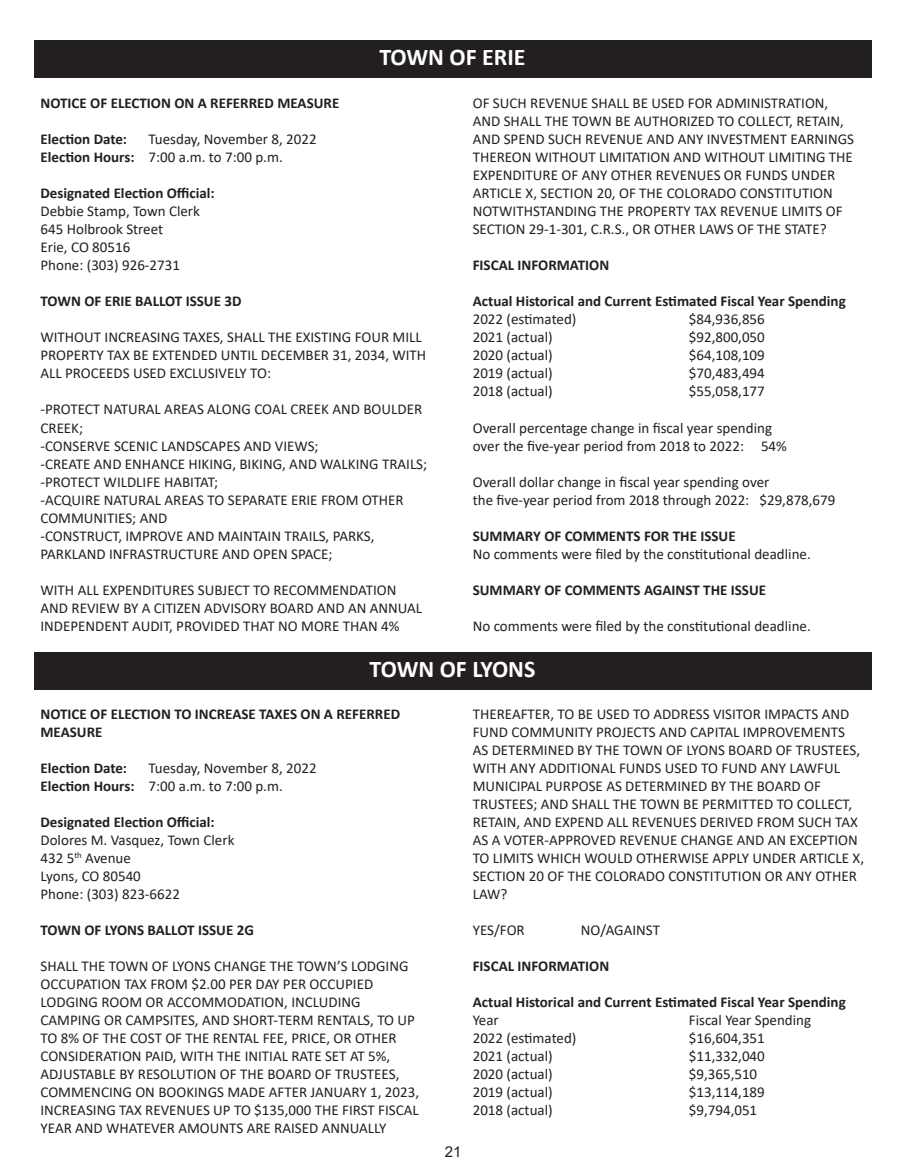
<style>
.page{position:relative;width:905px;height:1175px;background:#fff}
.page>*{position:absolute;margin:0;border:0;box-sizing:border-box;transform-origin:0 0}
.t1{font:700 24px "Calibri";color:#fff}
.t2{font:15px/18px "Calibri";color:#231f20}
.t3{font:700 15px/18px "Calibri";color:#231f20}
.t4{font:15px "Arial";color:#231f20}
.s1{font-weight:700}
</style>
<div class="page">
<div style="left:34px;top:652px;width:837px;height:37px;background:#231f20"></div>
<div style="left:34px;top:40px;width:837px;height:37px;background:#231f20"></div>
<h1 class="t1" style="left:379px;top:40px;width:148px">TOWN OF ERIE</h1>
<p class="t3" style="left:40px;top:94px;width:300px">NOTICE OF ELECTION ON A REFERRED MEASURE</p>
<p class="t3" style="left:40px;top:130px;width:88px">Election Date:</p>
<p class="t2" style="left:40px;top:130px;width:277px;text-indent:108px">Tuesday, November 8, 2022<br><span class="s1">Election Hours:</span> 7:00 a.m. to 7:00 p.m.</p>
<p class="t3" style="left:40px;top:184px;width:176px">Designated Election Official:</p>
<p class="t2" style="left:40px;top:202px;width:161px">Debbie Stamp, Town Clerk<br>645 Holbrook Street<br>Erie, CO 80516<br>Phone: (303) 926-2731</p>
<p class="t3" style="left:40px;top:292px;width:202px">TOWN OF ERIE BALLOT ISSUE 3D</p>
<p class="t2" style="left:40px;top:328px;width:387px">WITHOUT INCREASING TAXES, SHALL THE EXISTING FOUR MILL<br>PROPERTY TAX BE EXTENDED UNTIL DECEMBER 31, 2034, WITH<br>ALL PROCEEDS USED EXCLUSIVELY TO:</p>
<p class="t2" style="left:40px;top:400px;width:388px">-PROTECT NATURAL AREAS ALONG COAL CREEK AND BOULDER CREEK;<br>-CONSERVE SCENIC LANDSCAPES AND VIEWS;<br>-CREATE AND ENHANCE HIKING, BIKING, AND WALKING TRAILS; -PROTECT WILDLIFE HABITAT;<br>-ACQUIRE NATURAL AREAS TO SEPARATE ERIE FROM OTHER COMMUNITIES; AND<br>-CONSTRUCT, IMPROVE AND MAINTAIN TRAILS, PARKS, PARKLAND INFRASTRUCTURE AND OPEN SPACE;</p>
<p class="t2" style="left:40px;top:580px;width:383px">WITH ALL EXPENDITURES SUBJECT TO RECOMMENDATION<br>AND REVIEW BY A CITIZEN ADVISORY BOARD AND AN ANNUAL<br>INDEPENDENT AUDIT, PROVIDED THAT NO MORE THAN 4%</p>
<p class="t2" style="left:472px;top:94px;width:383px">OF SUCH REVENUE SHALL BE USED FOR ADMINISTRATION, AND SHALL THE TOWN BE AUTHORIZED TO COLLECT, RETAIN, AND SPEND SUCH REVENUE AND ANY INVESTMENT EARNINGS THEREON WITHOUT LIMITATION AND WITHOUT LIMITING THE EXPENDITURE OF ANY OTHER REVENUES OR FUNDS UNDER ARTICLE X, SECTION 20, OF THE COLORADO CONSTITUTION NOTWITHSTANDING THE PROPERTY TAX REVENUE LIMITS OF SECTION 29-1-301, C.R.S., OR OTHER LAWS OF THE STATE?</p>
<p class="t3" style="left:472px;top:256px;width:138px">FISCAL INFORMATION</p>
<p class="t3" style="left:472px;top:292px;width:374px">Actual Historical and Current Estimated Fiscal Year Spending</p>
<p class="t2" style="left:472px;top:310px;width:105px">2022 (estimated)</p>
<p class="t2" style="left:688px;top:310px;width:77px">$84,936,856</p>
<p class="t2" style="left:472px;top:328px;width:81px">2021 (actual)</p>
<p class="t2" style="left:688px;top:328px;width:77px">$92,800,050</p>
<p class="t2" style="left:472px;top:346px;width:81px">2020 (actual)</p>
<p class="t2" style="left:688px;top:346px;width:77px">$64,108,109</p>
<p class="t2" style="left:472px;top:364px;width:81px">2019 (actual)</p>
<p class="t2" style="left:688px;top:364px;width:77px">$70,483,494</p>
<p class="t2" style="left:472px;top:382px;width:81px">2018 (actual)</p>
<p class="t2" style="left:688px;top:382px;width:77px">$55,058,177</p>
<p class="t2" style="left:472px;top:418px;width:316px">Overall percentage change in fiscal year spending over the five-year period from 2018 to 2022: 54%</p>
<p class="t2" style="left:472px;top:472px;width:364px">Overall dollar change in fiscal year spending over<br>the five-year period from 2018 through 2022: $29,878,679</p>
<p class="t3" style="left:472px;top:526px;width:264px">SUMMARY OF COMMENTS FOR THE ISSUE</p>
<p class="t2" style="left:472px;top:544px;width:339px">No comments were filed by the constitutional deadline.</p>
<p class="t3" style="left:472px;top:580px;width:295px">SUMMARY OF COMMENTS AGAINST THE ISSUE</p>
<p class="t2" style="left:472px;top:616px;width:339px">No comments were filed by the constitutional deadline.</p>
<h1 class="t1" style="left:369px;top:651px;width:167px">TOWN OF LYONS</h1>
<p class="t3" style="left:40px;top:704px;width:361px">NOTICE OF ELECTION TO INCREASE TAXES ON A REFERRED<br>MEASURE</p>
<p class="t3" style="left:40px;top:758px;width:88px">Election Date:</p>
<p class="t2" style="left:472px;top:704px;width:393px">THEREAFTER, TO BE USED TO ADDRESS VISITOR IMPACTS AND FUND COMMUNITY PROJECTS AND CAPITAL IMPROVEMENTS AS DETERMINED BY THE TOWN OF LYONS BOARD OF TRUSTEES, WITH ANY ADDITIONAL FUNDS USED TO FUND ANY LAWFUL MUNICIPAL PURPOSE AS DETERMINED BY THE BOARD OF TRUSTEES; AND SHALL THE TOWN BE PERMITTED TO COLLECT, RETAIN, AND EXPEND ALL REVENUES DERIVED FROM SUCH TAX AS A VOTER-APPROVED REVENUE CHANGE AND AN EXCEPTION TO LIMITS WHICH WOULD OTHERWISE APPLY UNDER ARTICLE X, SECTION 20 OF THE COLORADO CONSTITUTION OR ANY OTHER LAW?</p>
<p class="t2" style="left:472px;top:920px;width:54px">YES/FOR</p>
<p class="t2" style="left:580px;top:920px;width:81px">NO/AGAINST</p>
<p class="t3" style="left:472px;top:956px;width:138px">FISCAL INFORMATION</p>
<p class="t3" style="left:472px;top:992px;width:374px">Actual Historical and Current Estimated Fiscal Year Spending</p>
<p class="t2" style="left:472px;top:1010px;width:28px">Year</p>
<p class="t2" style="left:688px;top:1010px;width:124px">Fiscal Year Spending</p>
<p class="t2" style="left:472px;top:1028px;width:105px">2022 (estimated)</p>
<p class="t2" style="left:688px;top:1028px;width:77px">$16,604,351</p>
<p class="t2" style="left:472px;top:1046px;width:81px">2021 (actual)</p>
<p class="t2" style="left:688px;top:1046px;width:77px">$11,332,040</p>
<p class="t2" style="left:472px;top:1064px;width:81px">2020 (actual)</p>
<p class="t2" style="left:688px;top:1064px;width:70px">$9,365,510</p>
<p class="t2" style="left:472px;top:1082px;width:81px">2019 (actual)</p>
<p class="t2" style="left:688px;top:1082px;width:77px">$13,114,189</p>
<p class="t2" style="left:472px;top:1100px;width:81px">2018 (actual)</p>
<p class="t2" style="left:688px;top:1100px;width:70px">$9,794,051</p>
<p class="t2" style="left:40px;top:758px;width:277px;text-indent:108px">Tuesday, November 8, 2022<br><span class="s1">Election Hours:</span> 7:00 a.m. to 7:00 p.m.</p>
<p class="t3" style="left:40px;top:812px;width:176px">Designated Election Official:</p>
<p class="t2" style="left:40px;top:830px;width:195px">Dolores M. Vasquez, Town Clerk<br>432 5<sup>th</sup> Avenue<br>Lyons, CO 80540<br>Phone: (303) 823-6622</p>
<p class="t3" style="left:40px;top:920px;width:215px">TOWN OF LYONS BALLOT ISSUE 2G</p>
<p class="t2" style="left:40px;top:956px;width:380px">SHALL THE TOWN OF LYONS CHANGE THE TOWN’S LODGING OCCUPATION TAX FROM $2.00 PER DAY PER OCCUPIED LODGING ROOM OR ACCOMMODATION, INCLUDING CAMPING OR CAMPSITES, AND SHORT-TERM RENTALS, TO UP TO 8% OF THE COST OF THE RENTAL FEE, PRICE, OR OTHER CONSIDERATION PAID, WITH THE INITIAL RATE SET AT 5%, ADJUSTABLE BY RESOLUTION OF THE BOARD OF TRUSTEES, COMMENCING ON BOOKINGS MADE AFTER JANUARY 1, 2023, INCREASING TAX REVENUES UP TO $135,000 THE FIRST FISCAL YEAR AND WHATEVER AMOUNTS ARE RAISED ANNUALLY</p>
<p class="t4" style="left:445px;top:1141px;width:18px">21</p>
</div>
